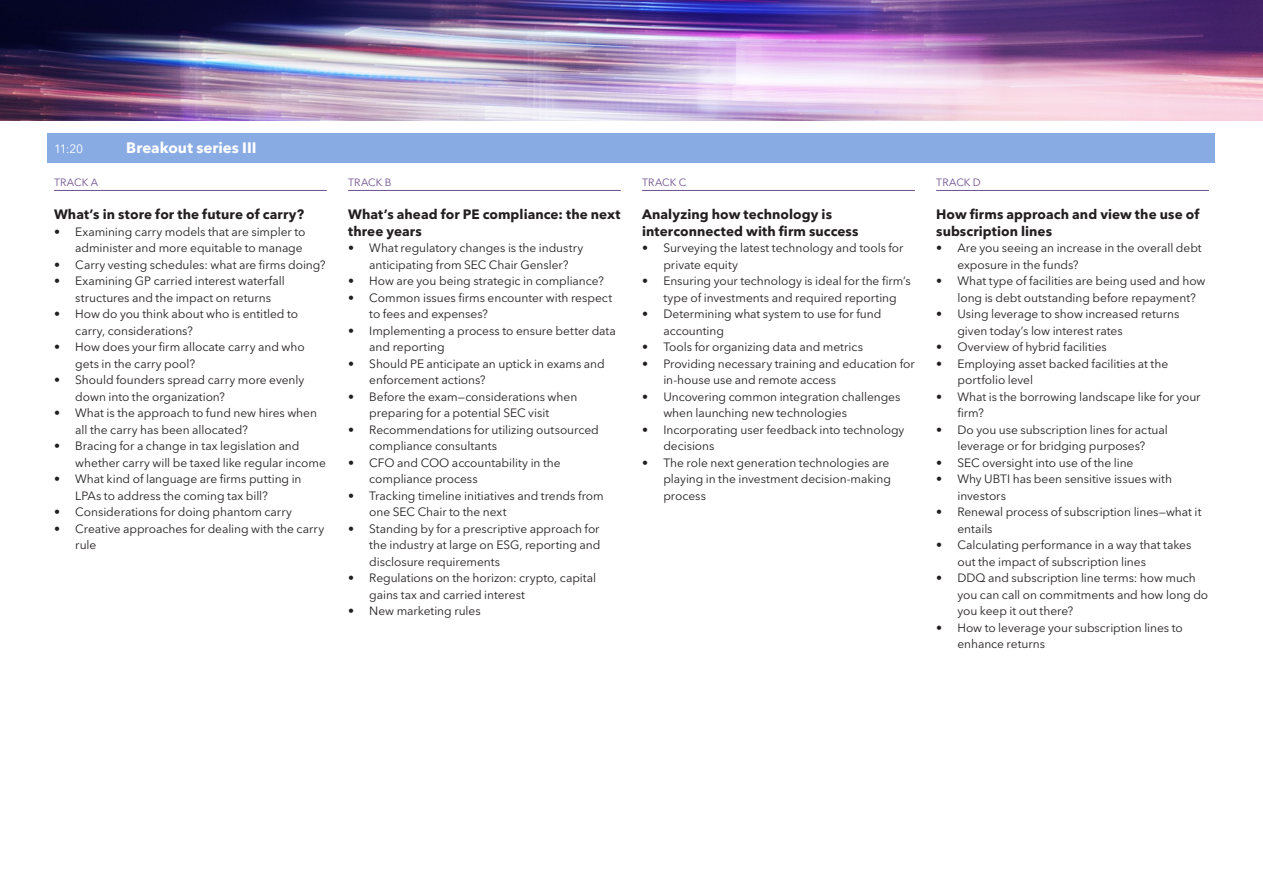
<style>
.page{position:relative;width:1263px;height:893px;background:#fff}
.page>*{position:absolute;margin:0;border:0;box-sizing:border-box;transform-origin:0 0}
.Steams_section{font:700 15px "Avenir Next LT Pro";color:#fff}
.Stream_title{font:700 13.5px/16.5px "Avenir Next LT Pro";letter-spacing:.005em;color:#231f20}
.t1{font:12px/16.5px "Avenir Next LT Pro";letter-spacing:-.005em;color:#231f20}
.Steams_section-2{font:12px "Avenir Next LT Pro";color:#fff}
.Room__Cols{font:10.5px "Avenir Next LT Pro";letter-spacing:.01em;color:#6f5091}
</style>
<div class="page">
<img style="left:0;top:0;width:1263px;height:120px">
<div style="left:48px;top:133px;width:1167px;height:30px;background:#89abe3"></div>
<hr style="left:54px;top:190px;width:273px;height:1px;background:#6f5091">
<hr style="left:348px;top:190px;width:273px;height:1px;background:#6f5091">
<hr style="left:642px;top:190px;width:273px;height:1px;background:#6f5091">
<hr style="left:936px;top:190px;width:273px;height:1px;background:#6f5091">
<p class="Steams_section-2" style="left:54px;top:142px;width:31px">11:20</p>
<p class="Steams_section" style="left:126px;top:139px;width:132px">Breakout series III</p>
<p class="Room__Cols" style="left:54px;top:176px;width:46px">TRACK A</p>
<p class="Stream_title" style="left:54px;top:206px;width:252px">What’s in store for the future of carry?</p>
<p class="t1" style="left:54px;top:223px;width:253px;text-align:right">• Examining carry models that are simpler to administer and more equitable to manage</p>
<p class="t1" style="left:54px;top:256px;width:273px">• Carry vesting schedules: what are firms doing?</p>
<p class="t1" style="left:75px;top:273px;width:211px;text-indent:-21px">• Examining GP carried interest waterfall structures and the impact on returns</p>
<p class="t1" style="left:75px;top:306px;width:224px;text-indent:-21px">• How do you think about who is entitled to carry, considerations?</p>
<p class="t1" style="left:75px;top:339px;width:231px;text-indent:-21px">• How does your firm allocate carry and who gets in the carry pool?</p>
<p class="t1" style="left:75px;top:372px;width:231px;text-indent:-21px">• Should founders spread carry more evenly down into the organization?</p>
<p class="t1" style="left:75px;top:405px;width:243px;text-indent:-21px">• What is the approach to fund new hires when all the carry has been allocated?</p>
<p class="t1" style="left:75px;top:438px;width:252px;text-indent:-21px">• Bracing for a change in tax legislation and whether carry will be taxed like regular income</p>
<p class="t1" style="left:75px;top:471px;width:228px;text-indent:-21px">• What kind of language are firms putting in<br>LPAs to address the coming tax bill?</p>
<p class="t1" style="left:54px;top:504px;width:239px">• Considerations for doing phantom carry</p>
<p class="t1" style="left:75px;top:520px;width:250px;text-indent:-21px">• Creative approaches for dealing with the carry rule</p>
<p class="Room__Cols" style="left:348px;top:176px;width:45px">TRACK B</p>
<p class="Stream_title" style="left:348px;top:206px;width:274px">What’s ahead for PE compliance: the next three years</p>
<p class="t1" style="left:348px;top:240px;width:237px;text-align:center">• What regulatory changes is the industry anticipating from SEC Chair Gensler?</p>
<p class="t1" style="left:348px;top:273px;width:257px">• How are you being strategic in compliance?</p>
<p class="t1" style="left:369px;top:289px;width:244px;text-indent:-21px">• Common issues firms encounter with respect to fees and expenses?</p>
<p class="t1" style="left:369px;top:322px;width:248px;text-indent:-21px">• Implementing a process to ensure better data and reporting</p>
<p class="t1" style="left:369px;top:355px;width:237px;text-indent:-21px">• Should PE anticipate an uptick in exams and enforcement actions?</p>
<p class="t1" style="left:348px;top:388px;width:231px;text-align:center">• Before the exam—considerations when preparing for a potential SEC visit</p>
<p class="t1" style="left:369px;top:421px;width:231px;text-indent:-21px">• Recommendations for utilizing outsourced compliance consultants</p>
<p class="t1" style="left:369px;top:454px;width:193px;text-indent:-21px">• CFO and COO accountability in the compliance process</p>
<p class="t1" style="left:369px;top:487px;width:236px;text-indent:-21px">• Tracking timeline initiatives and trends from one SEC Chair to the next</p>
<p class="t1" style="left:369px;top:520px;width:233px;text-align:justify;text-indent:-21px">• Standing by for a prescriptive approach for the industry at large on ESG, reporting and disclosure requirements</p>
<p class="t1" style="left:369px;top:570px;width:228px;text-indent:-21px">• Regulations on the horizon: crypto, capital gains tax and carried interest</p>
<p class="t1" style="left:348px;top:603px;width:134px">• New marketing rules</p>
<p class="Room__Cols" style="left:642px;top:176px;width:46px">TRACK C</p>
<p class="Stream_title" style="left:642px;top:206px;width:218px">Analyzing how technology is interconnected with firm success</p>
<p class="t1" style="left:663px;top:240px;width:242px;text-indent:-21px">• Surveying the latest technology and tools for private equity</p>
<p class="t1" style="left:642px;top:273px;width:270px;text-align:center">• Ensuring your technology is ideal for the firm’s type of investments and required reporting</p>
<p class="t1" style="left:663px;top:306px;width:220px;text-indent:-21px">• Determining what system to use for fund accounting</p>
<p class="t1" style="left:642px;top:339px;width:222px">• Tools for organizing data and metrics</p>
<p class="t1" style="left:663px;top:355px;width:253px;text-indent:-21px">• Providing necessary training and education for in-house use and remote access</p>
<p class="t1" style="left:663px;top:388px;width:239px;text-indent:-21px">• Uncovering common integration challenges when launching new technologies</p>
<p class="t1" style="left:663px;top:421px;width:243px;text-indent:-21px">• Incorporating user feedback into technology decisions</p>
<p class="t1" style="left:663px;top:454px;width:229px;text-indent:-21px">• The role next generation technologies are playing in the investment decision-making process</p>
<p class="Room__Cols" style="left:936px;top:176px;width:46px">TRACK D</p>
<p class="Stream_title" style="left:936px;top:206px;width:265px">How firms approach and view the use of subscription lines</p>
<p class="t1" style="left:957px;top:240px;width:246px;text-indent:-21px">• Are you seeing an increase in the overall debt exposure in the funds?</p>
<p class="t1" style="left:957px;top:273px;width:250px;text-indent:-21px">• What type of facilities are being used and how long is debt outstanding before repayment?</p>
<p class="t1" style="left:957px;top:306px;width:224px;text-indent:-21px">• Using leverage to show increased returns given today’s low interest rates</p>
<p class="t1" style="left:936px;top:339px;width:172px">• Overview of hybrid facilities</p>
<p class="t1" style="left:957px;top:355px;width:212px;text-indent:-21px">• Employing asset backed facilities at the portfolio level</p>
<p class="t1" style="left:957px;top:388px;width:245px;text-indent:-21px">• What is the borrowing landscape like for your firm?</p>
<p class="t1" style="left:936px;top:421px;width:233px;text-align:center">• Do you use subscription lines for actual leverage or for bridging purposes?</p>
<p class="t1" style="left:936px;top:454px;width:199px">• SEC oversight into use of the line</p>
<p class="t1" style="left:957px;top:471px;width:216px;text-indent:-21px">• Why UBTI has been sensitive issues with investors</p>
<p class="t1" style="left:957px;top:504px;width:246px;text-indent:-21px">• Renewal process of subscription lines—what it entails</p>
<p class="t1" style="left:957px;top:537px;width:235px;text-indent:-21px">• Calculating performance in a way that takes out the impact of subscription lines</p>
<p class="t1" style="left:957px;top:570px;width:252px;text-indent:-21px">• DDQ and subscription line terms: how much you can call on commitments and how long do you keep it out there?</p>
<p class="t1" style="left:957px;top:619px;width:227px;text-indent:-21px">• How to leverage your subscription lines to enhance returns</p>
</div>
